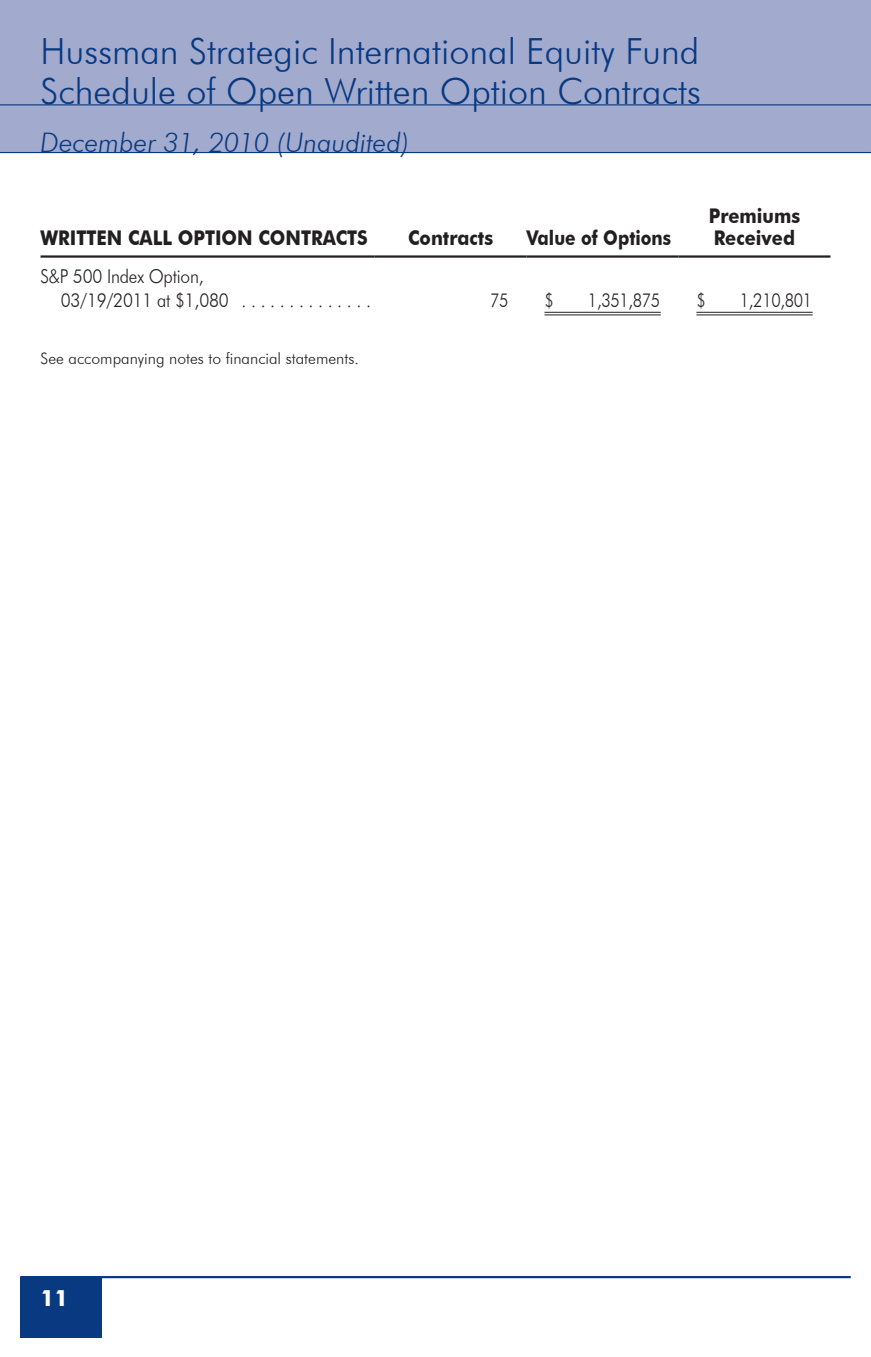
<style>
.page{position:relative;width:871px;height:1357px;background:#fff}
.page>*{position:absolute;margin:0;border:0;box-sizing:border-box;transform-origin:0 0}
.Page_Header{font:300 36px/40.5px "Futura BT";color:#083981}
.Page_Header-2{font:italic 300 27px "Futura BT";color:#083981}
.t1{font:700 22.5px "Futura BT";color:#fff}
.SOI_-_Left_Header{font:700 20.25px "Futura BT";color:#231f20;scale:.9 1}
.SOI_-_Shares_and_Val{font:700 20.25px/22.5px "Futura BT";color:#231f20;scale:.9 1}
.SOI_-_Shares_and_Val-2{font:700 20.25px "Futura BT";color:#231f20;scale:.85 1}
.SOI_-_Values_Double{font:300 19.12px "Futura BT";letter-spacing:-.02em;color:#231f20;scale:.85 1}
.SOI_-_Stub{font:300 19.12px "Futura BT";letter-spacing:-.01em;color:#231f20;scale:.9 1}
.SOI_-_Stub_Indent{font:300 19.12px "Futura BT";letter-spacing:-.01em;color:#231f20;scale:.9 1}
.SOI_-_Values{font:300 19.12px "Futura BT";color:#231f20;scale:.85 1}
.Footnote_-_Table{font:300 15.75px "Futura BT";color:#231f20}
</style>
<div class="page">
<div style="left:20px;top:1277px;width:81px;height:61px;background:#083981"></div>
<hr style="left:20px;top:1276px;width:830px;height:2px;background:#083981">
<div style="left:0;top:0;width:871px;height:152px;background:#a2aacd"></div>
<hr style="left:0;top:104px;width:871px;height:1px;background:#083981">
<hr style="left:0;top:152px;width:871px;height:1px;background:#083981">
<hr style="left:40px;top:255px;width:335px;height:3px;background:#231f20">
<hr style="left:375px;top:255px;width:151px;height:3px;background:#231f20">
<hr style="left:526px;top:255px;width:152px;height:3px;background:#231f20">
<hr style="left:678px;top:255px;width:152px;height:3px;background:#231f20">
<hr style="left:544px;top:312px;width:117px;height:1px;background:#231f20">
<hr style="left:544px;top:314px;width:117px;height:1px;background:#231f20">
<hr style="left:696px;top:312px;width:116px;height:1px;background:#231f20">
<hr style="left:696px;top:314px;width:116px;height:1px;background:#231f20">
<p class="Page_Header" style="left:40px;top:30px;width:662px">Hussman Strategic International Equity Fund<br>Schedule of Open Written Option Contracts</p>
<p class="Page_Header-2" style="left:40px;top:126px;width:370px">December 31, 2010 (Unaudited)</p>
<p class="SOI_-_Left_Header" style="left:40px;top:226px;width:365px">WRITTEN CALL OPTION CONTRACTS</p>
<p class="SOI_-_Shares_and_Val" style="left:408px;top:227px;width:96px">Contracts</p>
<p class="SOI_-_Shares_and_Val-2" style="left:526px;top:226px;width:171px">Value of Options</p>
<p class="SOI_-_Shares_and_Val" style="left:709px;top:204px;width:103px">Premiums<br>Received</p>
<p class="SOI_-_Stub" style="left:40px;top:264px;width:183px">S&amp;P 500 Index Option,</p>
<p class="SOI_-_Stub_Indent" style="left:61px;top:289px;width:188px">03/19/2011 at $1,080</p>
<p class="SOI_-_Values" style="left:490px;top:289px;width:23px">75</p>
<p class="SOI_-_Values_Double" style="left:544px;top:289px;width:13px">$</p>
<p class="SOI_-_Values_Double" style="left:588px;top:289px;width:87px">1,351,875</p>
<p class="SOI_-_Values_Double" style="left:696px;top:289px;width:13px">$</p>
<p class="SOI_-_Values_Double" style="left:740px;top:289px;width:87px">1,210,801</p>
<p class="Footnote_-_Table" style="left:40px;top:349px;width:320px">See accompanying notes to financial statements.</p>
<p class="t1" style="left:40px;top:1284px;width:30px">11</p>
</div>
